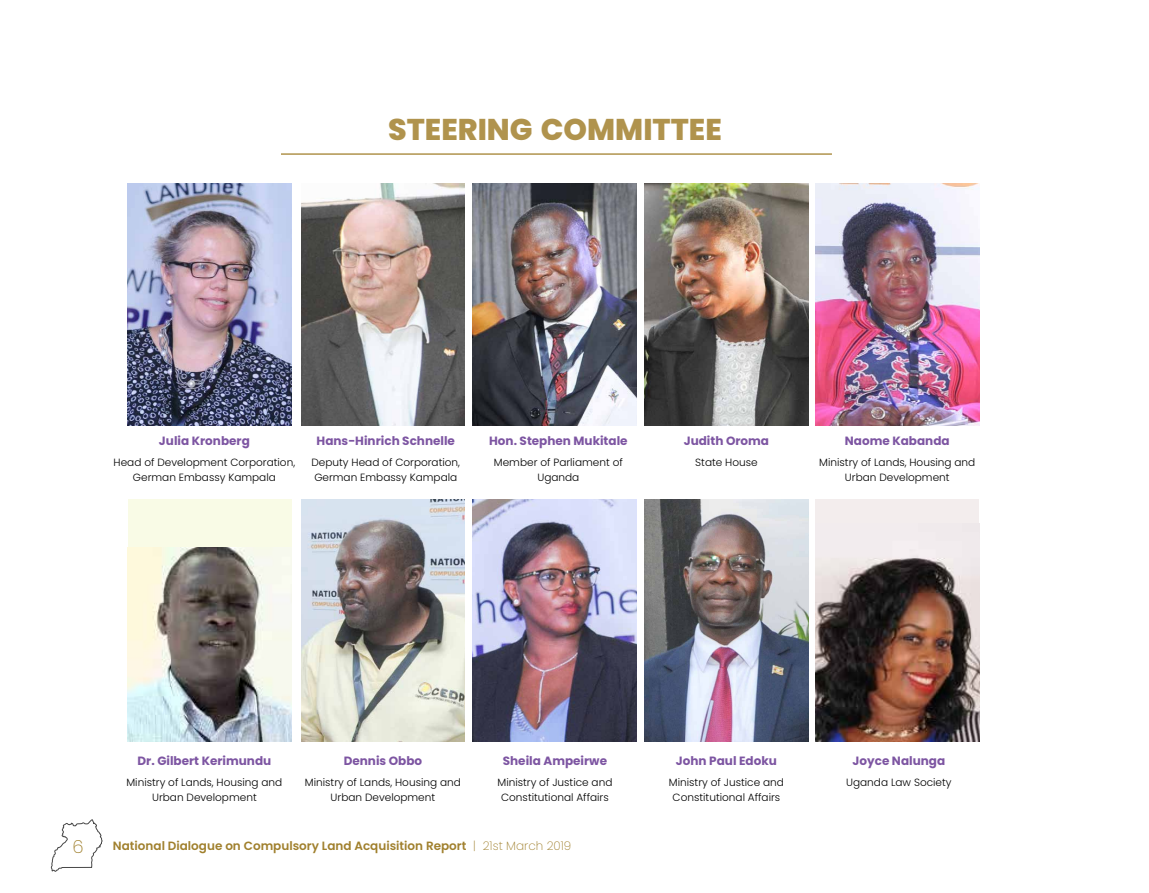
<style>
.page{position:relative;width:1149px;height:893px;background:#fff}
.page>*{position:absolute;margin:0;border:0;box-sizing:border-box;transform-origin:0 0}
.t1{font:800 30px "Poppins";color:#b0934d}
.t2{font:200 18px "Poppins";color:#a0802d}
.t3{font:700 12px "Poppins";color:#7d55a2}
.t4{font:600 12px "Poppins";color:#a0802d}
.t5{font:300 10.5px/15px "Poppins";color:#000;text-align:center}
.s1{font-weight:200}
</style>
<div class="page">
<svg style="left:50px;top:819px;width:53px;height:53px"></svg>
<hr style="left:281px;top:153px;width:550px;height:2px;background:#b0934d">
<img style="left:128px;top:184px;width:163px;height:241px">
<div style="left:128px;top:500px;width:163px;height:241px;background:#f9fbe6"></div>
<img style="left:128px;top:548px;width:163px;height:193px">
<img style="left:472px;top:184px;width:164px;height:241px">
<img style="left:472px;top:500px;width:164px;height:241px">
<img style="left:301px;top:184px;width:163px;height:241px">
<img style="left:301px;top:500px;width:163px;height:241px">
<img style="left:644px;top:184px;width:164px;height:241px">
<img style="left:644px;top:500px;width:164px;height:241px">
<img style="left:815px;top:184px;width:163px;height:241px">
<div style="left:815px;top:500px;width:163px;height:241px;background:#f3eded"></div>
<img style="left:815px;top:558px;width:163px;height:183px">
<h1 class="t1" style="left:388px;top:112px;width:335px">STEERING COMMITTEE</h1>
<p class="t3" style="left:159px;top:434px;width:92px">Julia Kronberg</p>
<p class="t5" style="left:114px;top:455px;width:183px">Head of Development Corporation,<br>German Embassy Kampala</p>
<p class="t3" style="left:316px;top:434px;width:140px">Hans-Hinrich Schnelle</p>
<p class="t5" style="left:311px;top:455px;width:150px;text-align:left">Deputy Head of Corporation,<br>German Embassy Kampala</p>
<p class="t3" style="left:489px;top:434px;width:140px">Hon. Stephen Mukitale</p>
<p class="t5" style="left:494px;top:455px;width:130px">Member of Parliament of<br>Uganda</p>
<p class="t3" style="left:683px;top:434px;width:87px">Judith Oroma</p>
<p class="t5" style="left:695px;top:455px;width:64px">State House</p>
<p class="t3" style="left:844px;top:434px;width:106px">Naome Kabanda</p>
<p class="t5" style="left:819px;top:455px;width:157px">Ministry of Lands, Housing and<br>Urban Development</p>
<p class="t3" style="left:137px;top:754px;width:135px">Dr. Gilbert Kerimundu</p>
<p class="t5" style="left:126px;top:775px;width:157px">Ministry of Lands, Housing and<br>Urban Development</p>
<p class="t3" style="left:343px;top:754px;width:80px">Dennis Obbo</p>
<p class="t5" style="left:305px;top:775px;width:157px">Ministry of Lands, Housing and<br>Urban Development</p>
<p class="t3" style="left:502px;top:754px;width:106px">Sheila Ampeirwe</p>
<p class="t5" style="left:497px;top:775px;width:116px">Ministry of Justice and<br>Constitutional Affairs</p>
<h2 class="t2" style="left:73px;top:837px;width:13px">6</h2>
<p class="t4" style="left:113px;top:839px;width:459px">National Dialogue on Compulsory Land Acquisition Report <span class="s1">| 21st March 2019</span></p>
<p class="t3" style="left:675px;top:754px;width:102px">John Paul Edoku</p>
<p class="t5" style="left:668px;top:775px;width:116px">Ministry of Justice and<br>Constitutional Affairs</p>
<p class="t3" style="left:852px;top:754px;width:94px">Joyce Nalunga</p>
<p class="t5" style="left:845px;top:775px;width:107px">Uganda Law Society</p>
</div>
